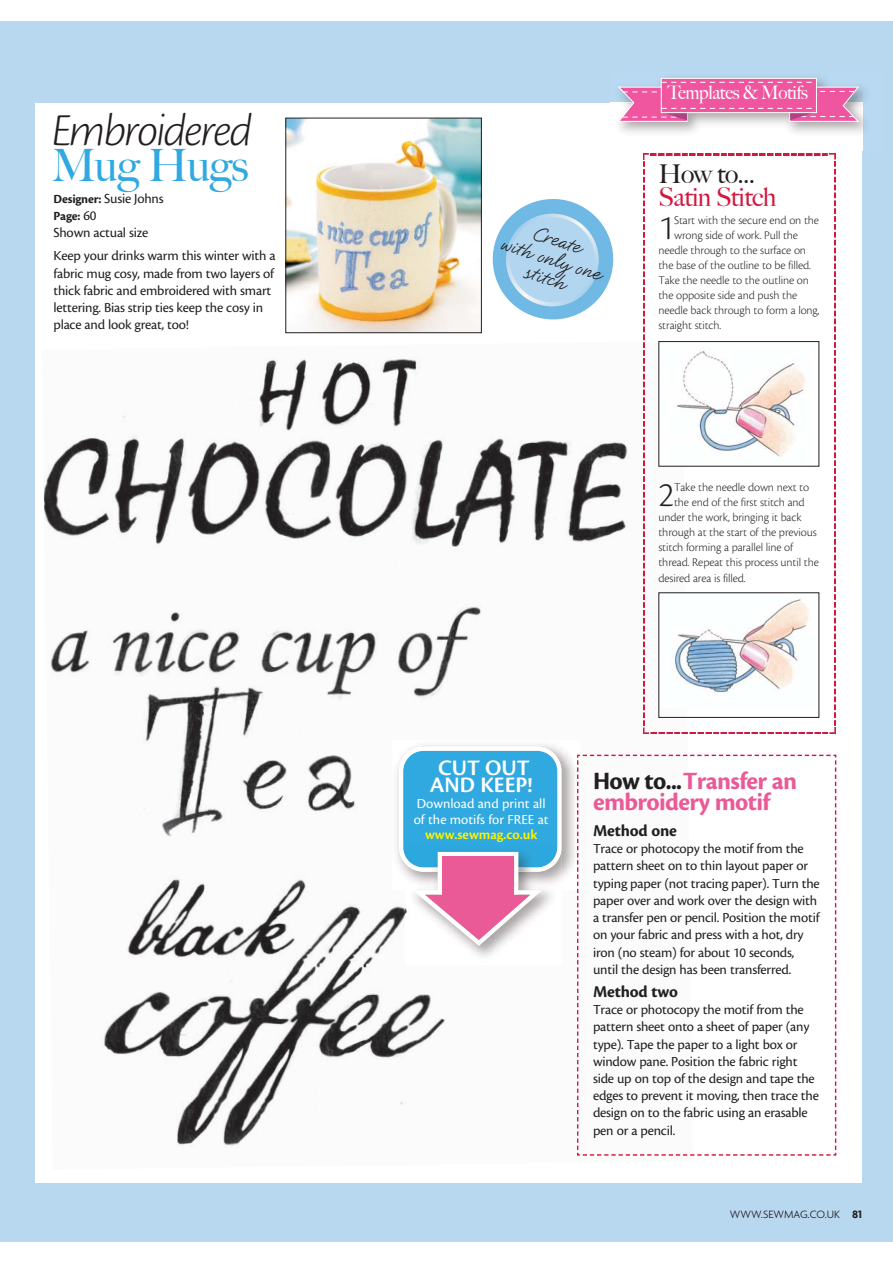
<style>
.page{position:relative;width:893px;height:1263px;background:#fff}
.page>*{position:absolute;margin:0;border:0;box-sizing:border-box;transform-origin:0 0}
.t1{font:italic 300 47.4px "Cronos Pro";letter-spacing:-.04em;color:#231f20}
.t2{font:500 44.55px "Big Caslon";letter-spacing:-.025em;color:#2fa9df}
.t3{font:300 36.3px "Cronos Pro";color:#231f20}
.t4{font:700 25.8px/21.6px "Cronos Pro";letter-spacing:-.025em;color:#e95a97}
.t5{font:500 25.8px "Big Caslon";letter-spacing:-.025em;color:#d31840}
.t6{font:500 25.8px "Big Caslon";color:#231f20}
.t7{font:23.55px/19.5px "Natural Script";color:#231f20;text-align:center}
.t8{font:600 22.95px/17.2px "Cronos Pro";color:#fff;text-align:center}
.t9{font:500 18.75px "Big Caslon";letter-spacing:-.02em;color:#fff;scale:.95 1}
.t10{font:700 17.25px "Cronos Pro";letter-spacing:-.01em;color:#231f20}
.t11{font:14.4px/17.2px "Cronos Pro";letter-spacing:-.015em;color:#231f20}
.t12{font:14.4px/15.8px "Cronos Pro";color:#fff}
.t13{font:600 14.4px "Cronos Pro";color:#fff200}
.t14{font:700 12.9px "Cronos Pro";color:#231f20}
.t15{font:300 12.15px "Cronos Pro";letter-spacing:-.01em;color:#231f20}
.t16{font:300 11.55px "Agenda";color:#231f20}
.s1{font-weight:700;font-size:12.9px}
.s2{font-weight:400;font-size:14.4px}
.s3{color:#231f20}
.s4{font-weight:700}
</style>
<div class="page">
<div style="left:0;top:21px;width:893px;height:1221px;background:#b8d8f0"></div>
<div style="left:36px;top:103px;width:826px;height:1079px;background:#fff"></div>
<img style="left:287px;top:120px;width:193px;height:211px">
<div style="left:285px;top:118px;width:197px;height:215px;border:1px solid #231f20"></div>
<img style="left:43px;top:342px;width:602px;height:805px">
<svg style="left:576px;top:754px;width:261px;height:402px"></svg>
<svg style="left:492px;top:199px;width:122px;height:121px"></svg>
<img style="left:392px;top:740px;width:188px;height:151px">
<img style="left:577px;top:755px;width:3px;height:136px">
<svg style="left:399px;top:747px;width:163px;height:125px;background:#46b2e1"></svg>
<img style="left:406px;top:872px;width:155px;height:93px">
<img style="left:406px;top:845px;width:155px;height:27px">
<div style="left:438px;top:852px;width:80px;height:48px;border:4px solid #fff"></div>
<svg style="left:413px;top:890px;width:129px;height:56px"></svg>
<div style="left:442px;top:857px;width:72px;height:43px;background:#e95a97"></div>
<svg style="left:643px;top:154px;width:193px;height:8px"></svg>
<img style="left:834px;top:162px;width:2px;height:564px">
<svg style="left:643px;top:726px;width:193px;height:8px"></svg>
<img style="left:643px;top:160px;width:1px;height:566px">
<img style="left:611px;top:78px;width:254px;height:72px">
<div style="left:661px;top:78px;width:155px;height:35px;background:linear-gradient(to right,#ef569f,#ef569f)"></div>
<div style="left:661px;top:78px;width:156px;height:35px;border:1px solid #fff"></div>
<svg style="left:617px;top:82px;width:242px;height:40px;background:#e77ab0"></svg>
<img style="left:676px;top:351px;width:130px;height:106px">
<img style="left:672px;top:599px;width:138px;height:96px">
<h1 class="t1" style="left:52px;top:101px;width:202px">Embroidered</h1>
<h2 class="t2" style="left:52px;top:139px;width:198px">Mug Hugs</h2>
<p class="t11" style="left:53px;top:191px;width:112px"><span class="s1">Designer:</span> Susie Johns</p>
<p class="t14" style="left:53px;top:211px;width:45px">Page: <span class="s2">60</span></p>
<p class="t11" style="left:53px;top:222px;width:224px;line-height:23px">Shown actual size<br>Keep your drinks warm this winter with a</p>
<p class="t11" style="left:53px;top:265px;width:222px">fabric mug cosy, made from two layers of thick fabric and embroidered with smart lettering. Bias strip ties keep the cosy in place and look great, too!</p>
<h3 class="t7" style="left:510px;top:218px;width:106px;rotate:18deg">Create<br>with only one stitch</h3>
<h3 class="t9" style="left:667px;top:82px;width:149px">Templates &amp; Motifs</h3>
<h3 class="t6" style="left:658px;top:159px;width:98px">How to...</h3>
<h3 class="t5" style="left:658px;top:182px;width:119px">Satin Stitch</h3>
<h3 class="t3" style="left:658px;top:214px;width:18px">1</h3>
<p class="t15" style="left:674px;top:215px;width:146px">Start with the secure end on the</p>
<p class="t15" style="left:674px;top:230px;width:125px">wrong side of work. Pull the</p>
<p class="t15" style="left:658px;top:245px;width:149px">needle through to the surface on</p>
<p class="t15" style="left:658px;top:261px;width:154px">the base of the outline to be filled.</p>
<p class="t15" style="left:658px;top:276px;width:152px">Take the needle to the outline on</p>
<p class="t15" style="left:658px;top:291px;width:140px">the opposite side and push the</p>
<p class="t15" style="left:658px;top:306px;width:163px">needle back through to form a long,</p>
<p class="t15" style="left:658px;top:321px;width:64px">straight stitch.</p>
<h3 class="t3" style="left:658px;top:481px;width:18px">2</h3>
<p class="t15" style="left:674px;top:483px;width:137px">Take the needle down next to</p>
<p class="t15" style="left:674px;top:498px;width:132px">the end of the first stitch and</p>
<p class="t15" style="left:658px;top:513px;width:145px">under the work, bringing it back</p>
<p class="t15" style="left:658px;top:528px;width:160px">through at the start of the previous</p>
<p class="t15" style="left:658px;top:543px;width:136px">stitch forming a parallel line of</p>
<p class="t15" style="left:658px;top:558px;width:162px">thread. Repeat this process until the</p>
<p class="t15" style="left:658px;top:573px;width:89px">desired area is filled.</p>
<h3 class="t8" style="left:430px;top:760px;width:104px">CUT OUT<br>AND KEEP!</h3>
<p class="t12" style="left:414px;top:796px;width:136px">Download and print all of the motifs for FREE at</p>
<p class="t13" style="left:425px;top:830px;width:113px">www.sewmag.co.uk</p>
<h3 class="t4" style="left:593px;top:772px;width:206px"><span class="s3">How to...</span>Transfer an embroidery motif</h3>
<p class="t10" style="left:593px;top:824px;width:85px">Method one</p>
<p class="t11" style="left:593px;top:841px;width:228px">Trace or photocopy the motif from the pattern sheet on to thin layout paper or typing paper (not tracing paper). Turn the paper over and work over the design with a transfer pen or pencil. Position the motif on your fabric and press with a hot, dry iron (no steam) for about 10 seconds, until the design has been transferred.</p>
<p class="t10" style="left:593px;top:985px;width:86px">Method two</p>
<p class="t11" style="left:593px;top:1002px;width:227px">Trace or photocopy the motif from the pattern sheet onto a sheet of paper (any type). Tape the paper to a light box or window pane. Position the fabric right side up on top of the design and tape the edges to prevent it moving, then trace the design on to the fabric using an erasable pen or a pencil.</p>
<p class="t16" style="left:730px;top:1211px;width:134px">WWW.SEWMAG.CO.UK <span class="s4">81</span></p>
</div>
